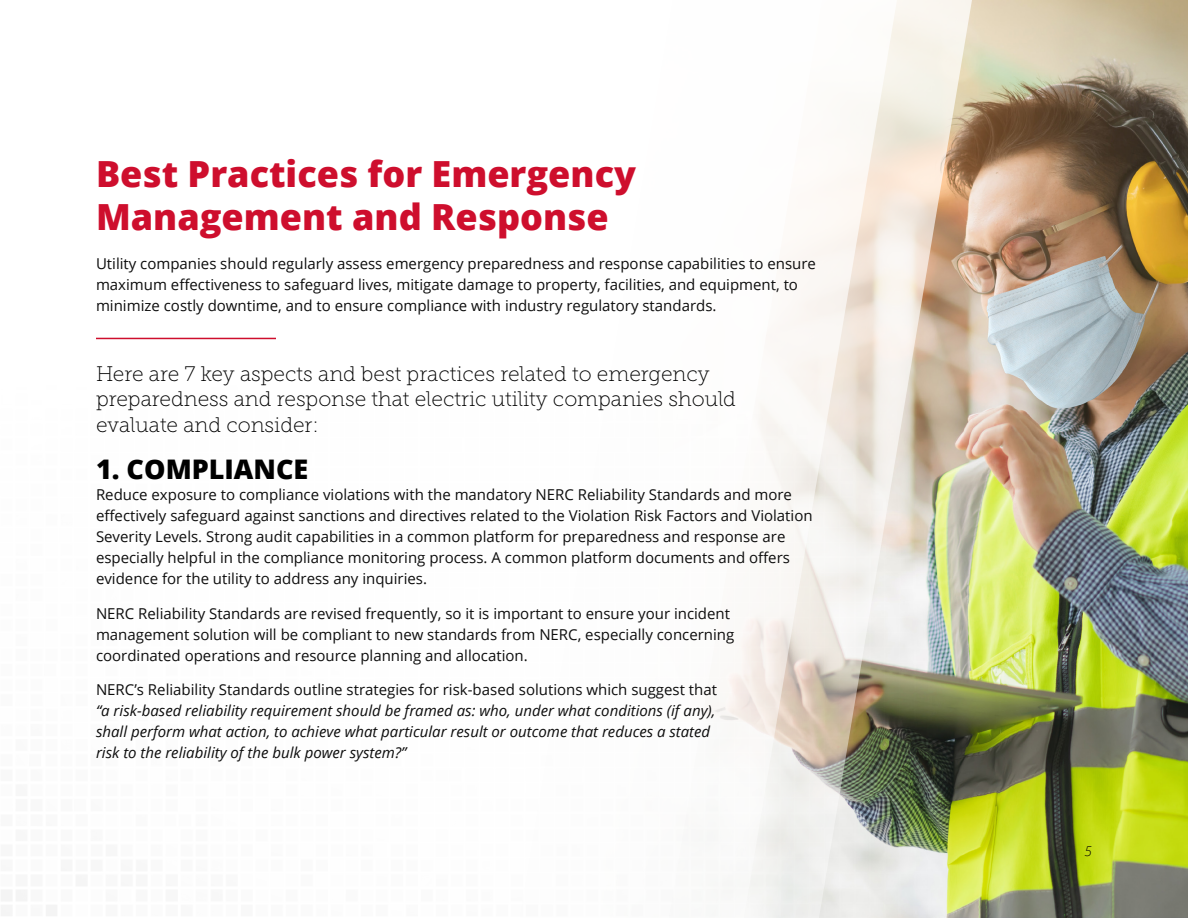
<style>
.page{position:relative;width:1188px;height:918px;background:#fff}
.page>*{position:absolute;margin:0;border:0;box-sizing:border-box;transform-origin:0 0}
.t1{font:800 36px/43.2px "Open Sans";color:#ce0e2d}
.t2{font:800 27px "Open Sans";color:#000}
.t3{font:21px/25.2px "Museo Slab 100";color:#000}
.t4{font:15px/21px "Open Sans";color:#0d0d0d}
.t5{font:italic 15px/21px "Open Sans";color:#0d0d0d}
.t6{font:italic 300 13.5px "Open Sans";color:#000}
</style>
<div class="page">
<img style="left:972px;top:0;width:216px;height:918px">
<svg style="left:897px;top:0;width:75px;height:918px;background:#d8cab0"></svg>
<svg style="left:822px;top:4px;width:75px;height:374px;fill:#faf6f2"></svg>
<svg style="left:96px;top:232px;width:726px;height:146px"></svg>
<img style="left:1px;top:378px;width:960px;height:540px">
<hr style="left:96px;top:338px;width:180px;height:1px;background:#ce0e2d">
<h1 class="t1" style="left:96px;top:151px;width:542px">Best Practices for Emergency<br>Management and Response</h1>
<p class="t4" style="left:96px;top:253px;width:722px">Utility companies should regularly assess emergency preparedness and response capabilities to ensure maximum effectiveness to safeguard lives, mitigate damage to property, facilities, and equipment, to minimize costly downtime, and to ensure compliance with industry regulatory standards.</p>
<h3 class="t3" style="left:96px;top:362px;width:642px">Here are 7 key aspects and best practices related to emergency preparedness and response that electric utility companies should evaluate and consider:</h3>
<h2 class="t2" style="left:96px;top:449px;width:214px">1. COMPLIANCE</h2>
<p class="t4" style="left:96px;top:484px;width:718px">Reduce exposure to compliance violations with the mandatory NERC Reliability Standards and more effectively safeguard against sanctions and directives related to the Violation Risk Factors and Violation Severity Levels. Strong audit capabilities in a common platform for preparedness and response are especially helpful in the compliance monitoring process. A common platform documents and offers evidence for the utility to address any inquiries.</p>
<p class="t4" style="left:96px;top:602px;width:640px">NERC Reliability Standards are revised frequently, so it is important to ensure your incident management solution will be compliant to new standards from NERC, especially concerning coordinated operations and resource planning and allocation.</p>
<p class="t4" style="left:96px;top:679px;width:623px">NERC’s Reliability Standards outline strategies for risk-based solutions which suggest that</p>
<p class="t5" style="left:96px;top:700px;width:621px">“a risk-based reliability requirement should be framed as: who, under what conditions (if any), shall perform what action, to achieve what particular result or outcome that reduces a stated risk to the reliability of the bulk power system?”</p>
<p class="t6" style="left:1085px;top:842px;width:9px">5</p>
</div>
